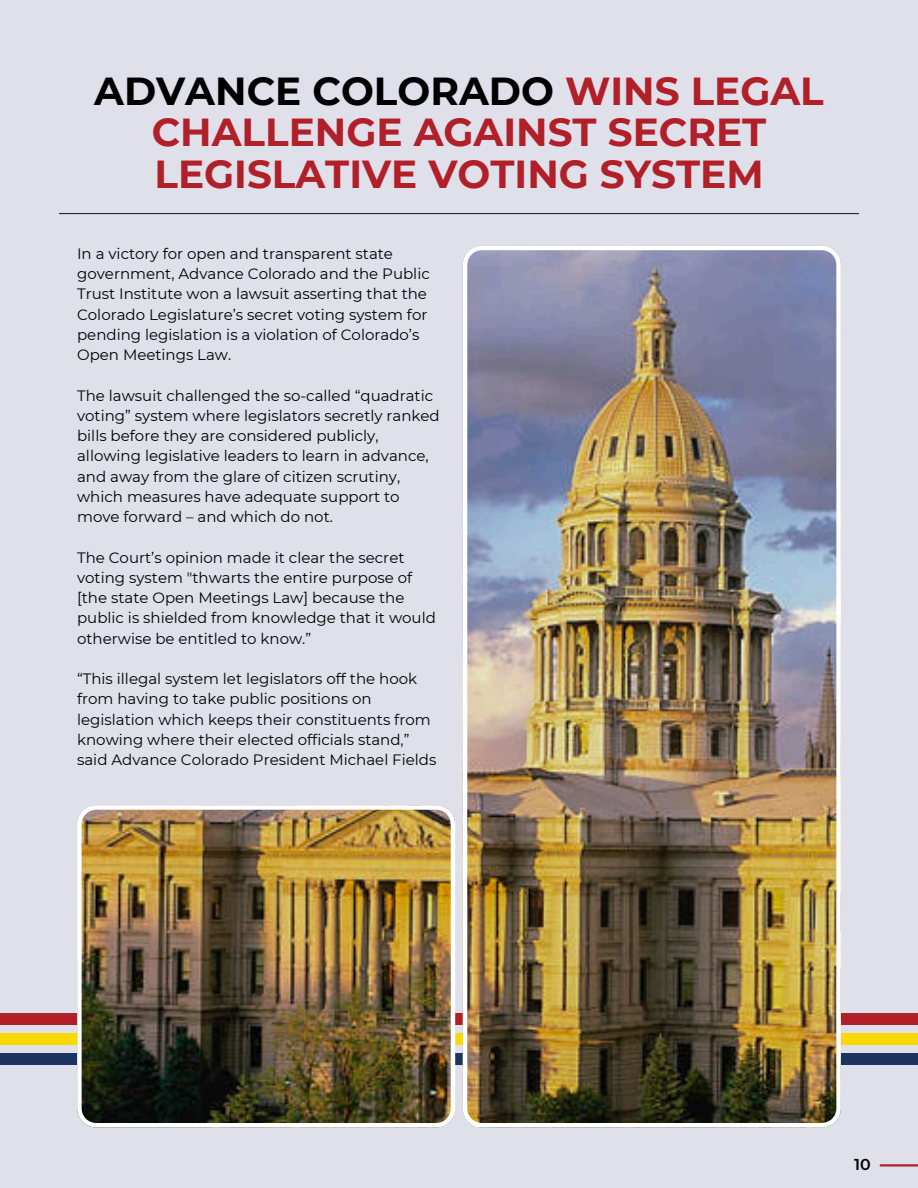
<style>
.page{position:relative;width:918px;height:1188px;background:#e0e0eb}
.page>*{position:absolute;margin:0;border:0;box-sizing:border-box;transform-origin:0 0}
.t1{font:700 39px/41.7px "Montserrat";color:#b11f29;text-align:center}
.t2{font:600 15.75px "Montserrat";color:#000}
.t3{font:15px/20.2px "Montserrat";color:#000}
.s1{color:#000}
</style>
<div class="page">
<hr style="left:59px;top:213px;width:800px;height:1px;background:#292929">
<div style="left:0;top:1053px;width:918px;height:12px;background:#1b355e"></div>
<div style="left:0;top:1034px;width:918px;height:11px;background:#fad806"></div>
<div style="left:0;top:1014px;width:918px;height:11px;background:#b11f29"></div>
<img style="left:77px;top:805px;width:378px;height:323px">
<img style="left:463px;top:246px;width:378px;height:882px">
<hr style="left:881px;top:1164px;width:37px;height:3px;background:#b11f29">
<p class="t1" style="left:94px;top:70px;width:731px"><span class="s1">ADVANCE COLORADO</span> WINS LEGAL<br>CHALLENGE AGAINST SECRET<br>LEGISLATIVE VOTING SYSTEM</p>
<h1 class="t3" style="left:77px;top:243px;width:354px">In a victory for open and transparent state government, Advance Colorado and the Public Trust Institute won a lawsuit asserting that the Colorado Legislature’s secret voting system for pending legislation is a violation of Colorado’s Open Meetings Law.</h1>
<p class="t3" style="left:77px;top:385px;width:364px">The lawsuit challenged the so-called “quadratic voting” system where legislators secretly ranked bills before they are considered publicly, allowing legislative leaders to learn in advance, and away from the glare of citizen scrutiny, which measures have adequate support to move forward – and which do not.</p>
<p class="t3" style="left:77px;top:547px;width:360px">The Court’s opinion made it clear the secret voting system "thwarts the entire purpose of [the state Open Meetings Law] because the public is shielded from knowledge that it would otherwise be entitled to know.”</p>
<p class="t3" style="left:77px;top:669px;width:361px">“This illegal system let legislators off the hook from having to take public positions on legislation which keeps their constituents from knowing where their elected officials stand,” said Advance Colorado President Michael Fields</p>
<p class="t2" style="left:854px;top:1155px;width:18px">10</p>
</div>
